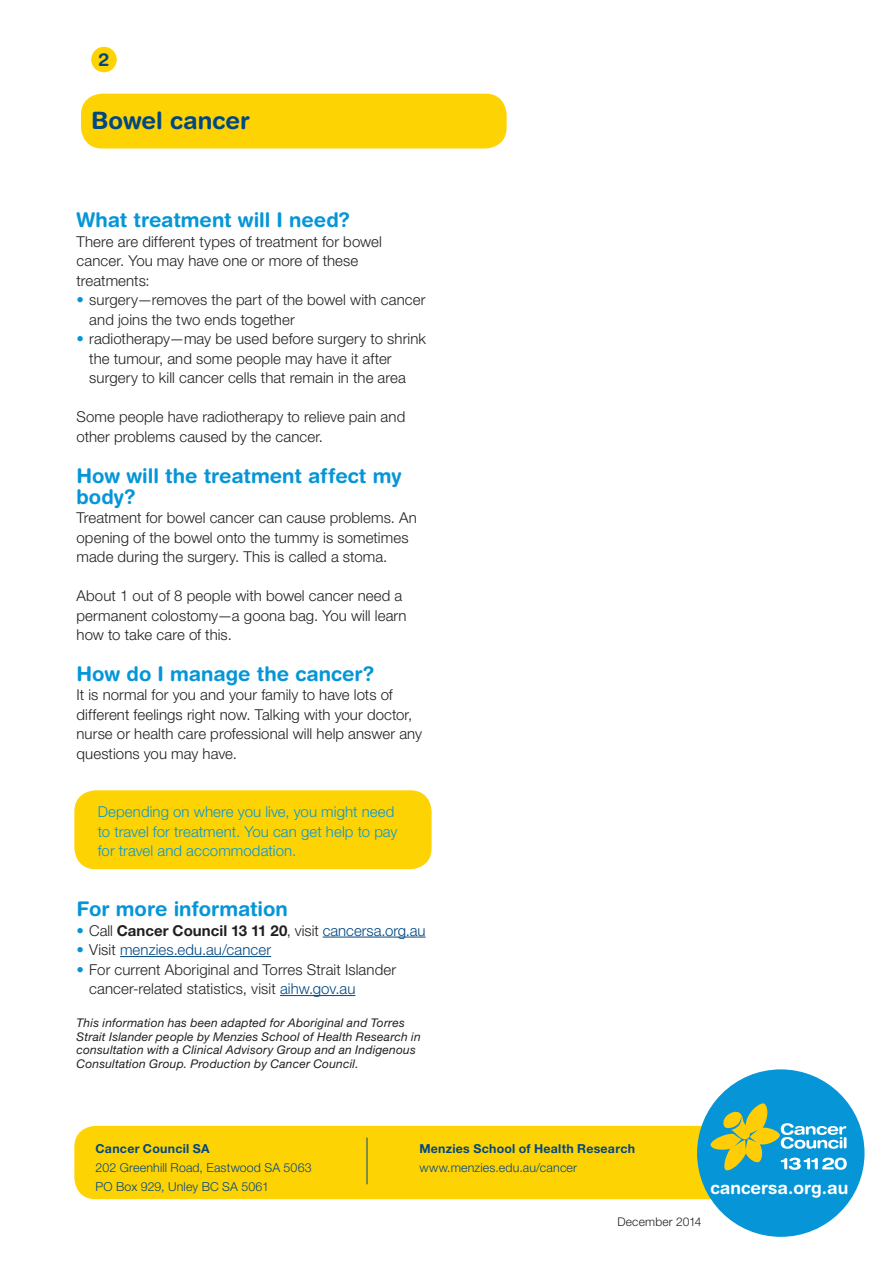
<style>
.page{position:relative;width:893px;height:1263px;background:#fff}
.page>*{position:absolute;margin:0;border:0;box-sizing:border-box;transform-origin:0 0}
.t1{font:700 24px "Helvetica Rounded LT Std";color:#014782}
.t2{font:700 20.25px/21px "Helvetica Rounded LT Std";color:#0696d7}
.t3{font:700 18px "Helvetica Rounded LT Std";color:#014782}
.t4{font:700 17.4px "Helvetica Rounded LT Std";color:#fff}
.t5{font:300 15px/19.5px "Helvetica Neue LT Std";letter-spacing:.005em;color:#231f20}
.t6{font:300 15px/19.5px "Helvetica Neue LT Std";letter-spacing:.005em;color:#0696d7}
.t7{font:700 15px "Helvetica Neue";color:#231f20}
.t8{font:300 15px "Helvetica Neue LT Std";letter-spacing:.005em;color:#014782}
.t9{font:300 12.3px/18.8px "Helvetica Neue LT Std";letter-spacing:.015em;color:#014782}
.t10{font:700 12.3px "Helvetica Neue LT Std";letter-spacing:.02em;color:#014782}
.t11{font:italic 12px/13.5px "Helvetica Neue LT Std";letter-spacing:.015em;color:#231f20}
.t12{font:300 12px "Helvetica Neue LT Std";letter-spacing:.015em;color:#231f20}
.s1{color:#0696d7}
.s2{font-family:"Helvetica Neue LT Std";font-weight:300;color:#0696d7}
.s3{font-family:"Helvetica Neue LT Std";font-weight:300}
.s4{font-family:"Helvetica Neue LT Std";font-weight:300;color:#014782}
.s5{color:#231f20}
.s6{color:#014782}
</style>
<div class="page">
<div style="left:91px;top:47px;width:26px;height:25px;background:#fed304;border-radius:50%"></div>
<div style="left:81px;top:94px;width:426px;height:55px;background:#fed304;border-radius:21px"></div>
<div style="left:74px;top:1126px;width:705px;height:73px;background:#fed304;border-radius:21px"></div>
<hr style="left:367px;top:1137px;width:1px;height:47px;background:#014782">
<div style="left:697px;top:1069px;width:167px;height:168px;background:#0696d7;border-radius:50%"></div>
<svg style="left:710px;top:1102px;width:137px;height:69px"></svg>
<div style="left:74px;top:790px;width:358px;height:79px;background:#fed304;border-radius:21px"></div>
<hr style="left:323px;top:937px;width:103px;height:1px;background:#014782">
<hr style="left:120px;top:956px;width:151px;height:1px;background:#014782">
<hr style="left:280px;top:995px;width:75px;height:1px;background:#014782">
<p class="t3" style="left:99px;top:49px;width:12px">2</p>
<h1 class="t1" style="left:91px;top:106px;width:160px">Bowel cancer</h1>
<h2 class="t2" style="left:77px;top:209px;width:275px">What treatment will I need?</h2>
<p class="t5" style="left:77px;top:232px;width:307px">There are different types of treatment for bowel cancer. You may have one or more of these treatments:</p>
<p class="t5" style="left:89px;top:290px;width:338px;text-indent:-13px"><span class="s1">•</span> surgery—removes the part of the bowel with cancer and joins the two ends together</p>
<p class="t5" style="left:89px;top:329px;width:338px;text-indent:-13px"><span class="s1">•</span> radiotherapy—may be used before surgery to shrink the tumour, and some people may have it after surgery to kill cancer cells that remain in the area</p>
<p class="t5" style="left:77px;top:407px;width:330px">Some people have radiotherapy to relieve pain and other problems caused by the cancer.</p>
<h2 class="t2" style="left:77px;top:464px;width:326px">How will the treatment affect my body?</h2>
<p class="t5" style="left:77px;top:508px;width:342px">Treatment for bowel cancer can cause problems. An opening of the bowel onto the tummy is sometimes made during the surgery. This is called a stoma.</p>
<p class="t5" style="left:77px;top:586px;width:332px">About 1 out of 8 people with bowel cancer need a permanent colostomy—a goona bag. You will learn how to take care of this.</p>
<h2 class="t2" style="left:77px;top:662px;width:299px">How do I manage the cancer?</h2>
<p class="t5" style="left:77px;top:685px;width:347px">It is normal for you and your family to have lots of different feelings right now. Talking with your doctor, nurse or health care professional will help answer any questions you may have.</p>
<p class="t6" style="left:98px;top:802px;width:301px">Depending on where you live, you might need to travel for treatment. You can get help to pay for travel and accommodation.</p>
<h2 class="t2" style="left:77px;top:898px;width:213px">For more information</h2>
<p class="t7" style="left:77px;top:921px;width:351px"><span class="s2">•</span> <span class="s3">Call</span> Cancer Council 13 11 20<span class="s3">, visit</span> <span class="s4">cancersa.org.au</span></p>
<p class="t8" style="left:77px;top:940px;width:196px"><span class="s1">•</span> <span class="s5">Visit</span> menzies.edu.au/cancer</p>
<p class="t5" style="left:89px;top:959px;width:308px;text-indent:-13px"><span class="s1">•</span> For current Aboriginal and Torres Strait Islander cancer-related statistics, visit <span class="s6">aihw.gov.au</span></p>
<p class="t11" style="left:77px;top:1016px;width:346px">This information has been adapted for Aboriginal and Torres Strait Islander people by Menzies School of Health Research in consultation with a Clinical Advisory Group and an Indigenous Consultation Group. Production by Cancer Council.</p>
<p class="t10" style="left:96px;top:1141px;width:115px">Cancer Council SA</p>
<p class="t9" style="left:96px;top:1158px;width:218px">202 Greenhill Road, Eastwood SA 5063<br>PO Box 929, Unley BC SA 5061</p>
<p class="t10" style="left:419px;top:1141px;width:217px">Menzies School of Health Research</p>
<p class="t9" style="left:419px;top:1158px;width:159px">www.menzies.edu.au/cancer</p>
<p class="t12" style="left:617px;top:1215px;width:86px">December 2014</p>
<p class="t4" style="left:711px;top:1177px;width:139px">cancersa.org.au</p>
</div>
